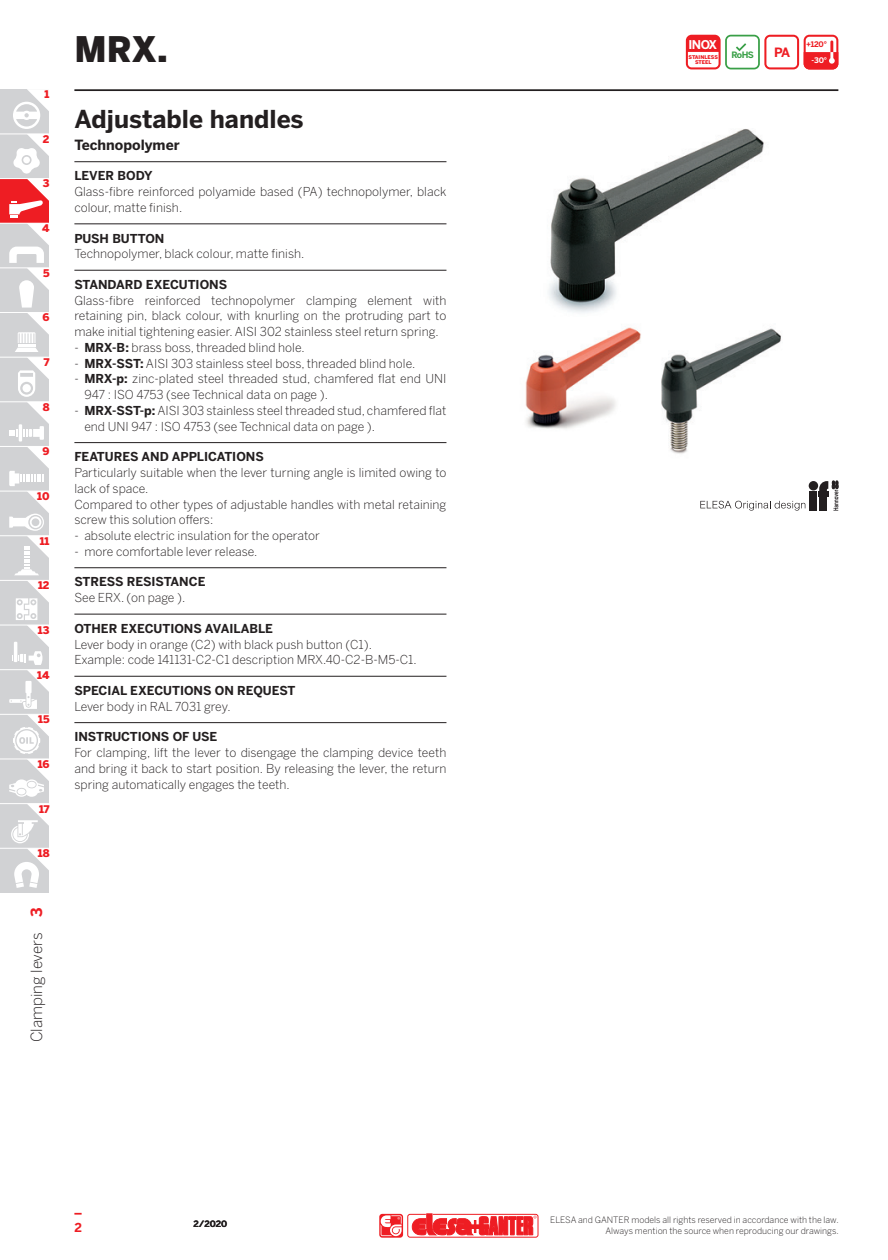
<style>
.page{position:relative;width:888px;height:1260px;background:#fff}
.page>*{position:absolute;margin:0;border:0;box-sizing:border-box;transform-origin:0 0}
.series{font:900 35px "Benton Sans";color:#231f20}
.subtitle_eg{font:700 24.5px "Benton Sans";color:#231f20}
.t1{font:300 15.4px "Benton Sans";color:#231f20}
.t2{font:700 15.4px "Benton Sans";color:#ee1d23}
.subtitle_eg_sec{font:700 14px "Benton Sans";color:#231f20}
.t3{font:700 12.78px "Benton Sans";color:#ee1d23}
.description{font:300 12.25px/15.8px "Benton Sans";color:#231f20}
.t4{font:700 12.25px "Benton Sans";color:#231f20}
.t5{font:700 12.25px "Benton Sans";color:#ee1d23}
.t6{font:700 12.08px "Benton Sans";color:#fff}
.t7{font:900 10.5px "Benton Sans";color:#ee1d23}
.t8{font:300 8.75px "Benton Sans";color:#231f20}
.t9{font:700 8.75px "Benton Sans";color:#231f20}
.t10{font:700 8.75px "Benton Sans";color:#399f47}
.t11{font:700 7.7px/15.9px "Benton Sans";color:#ee1d23;text-align:right}
.t12{font:900 5.08px/4.9px "Benton Sans";letter-spacing:-.005em;color:#ee1d23;text-align:center}
.s1{font-weight:700}
.s2{color:#fff}
</style>
<div class="page">
<svg style="left:74px;top:1213px;width:8px;height:2px"></svg>
<div style="left:407px;top:1214px;width:131px;height:24px;border:1px solid #ee1d23;border-radius:2px"></div>
<svg style="left:412px;top:1214px;width:125px;height:22px"></svg>
<svg style="left:379px;top:1214px;width:24px;height:24px"></svg>
<hr style="left:74px;top:89px;width:764px;height:2px;background:#231f20">
<div style="left:0;top:179px;width:49px;height:44px;background:#ee1d23"></div>
<div style="left:0;top:223px;width:49px;height:45px;background:#d1d2d4"></div>
<div style="left:0;top:134px;width:49px;height:45px;background:#d1d2d4"></div>
<div style="left:0;top:89px;width:49px;height:45px;background:#d1d2d4"></div>
<div style="left:0;top:268px;width:49px;height:45px;background:#d1d2d4"></div>
<div style="left:0;top:446px;width:49px;height:45px;background:#d1d2d4"></div>
<div style="left:0;top:625px;width:49px;height:45px;background:#d1d2d4"></div>
<div style="left:0;top:804px;width:49px;height:44px;background:#d1d2d4"></div>
<div style="left:0;top:313px;width:49px;height:44px;background:#d1d2d4"></div>
<div style="left:0;top:491px;width:49px;height:45px;background:#d1d2d4"></div>
<div style="left:0;top:670px;width:49px;height:44px;background:#d1d2d4"></div>
<div style="left:0;top:848px;width:49px;height:45px;background:#d1d2d4"></div>
<div style="left:0;top:357px;width:49px;height:45px;background:#d1d2d4"></div>
<div style="left:0;top:536px;width:49px;height:44px;background:#d1d2d4"></div>
<div style="left:0;top:714px;width:49px;height:45px;background:#d1d2d4"></div>
<div style="left:0;top:402px;width:49px;height:44px;background:#d1d2d4"></div>
<div style="left:0;top:580px;width:49px;height:45px;background:#d1d2d4"></div>
<div style="left:0;top:759px;width:49px;height:45px;background:#d1d2d4"></div>
<hr style="left:0;top:134px;width:49px;height:1px;background:#fff">
<hr style="left:0;top:357px;width:49px;height:1px;background:#fff">
<hr style="left:0;top:580px;width:49px;height:1px;background:#fff">
<hr style="left:0;top:803px;width:49px;height:1px;background:#fff">
<hr style="left:0;top:178px;width:49px;height:1px;background:#fff">
<hr style="left:0;top:401px;width:49px;height:1px;background:#fff">
<hr style="left:0;top:625px;width:49px;height:1px;background:#fff">
<hr style="left:0;top:848px;width:49px;height:1px;background:#fff">
<hr style="left:0;top:223px;width:49px;height:1px;background:#fff">
<hr style="left:0;top:446px;width:49px;height:1px;background:#fff">
<hr style="left:0;top:669px;width:49px;height:1px;background:#fff">
<hr style="left:0;top:267px;width:49px;height:1px;background:#fff">
<hr style="left:0;top:491px;width:49px;height:1px;background:#fff">
<hr style="left:0;top:535px;width:49px;height:1px;background:#fff">
<hr style="left:0;top:714px;width:49px;height:1px;background:#fff">
<hr style="left:0;top:759px;width:49px;height:1px;background:#fff">
<hr style="left:0;top:312px;width:49px;height:1px;background:#fff">
<svg style="left:11px;top:804px;width:38px;height:84px"></svg>
<svg style="left:9px;top:89px;width:40px;height:708px"></svg>
<svg style="left:686px;top:35px;width:152px;height:34px"></svg>
<hr style="left:74px;top:161px;width:372px;height:1px;background:#231f20">
<hr style="left:74px;top:224px;width:372px;height:1px;background:#231f20">
<hr style="left:74px;top:270px;width:372px;height:1px;background:#231f20">
<hr style="left:74px;top:442px;width:372px;height:1px;background:#231f20">
<hr style="left:74px;top:567px;width:372px;height:1px;background:#231f20">
<hr style="left:74px;top:614px;width:372px;height:1px;background:#231f20">
<hr style="left:74px;top:676px;width:372px;height:1px;background:#231f20">
<hr style="left:74px;top:722px;width:372px;height:1px;background:#231f20">
<img style="left:525px;top:129px;width:256px;height:325px">
<svg style="left:700px;top:501px;width:105px;height:10px"></svg>
<div style="left:810px;top:491px;width:7px;height:20px;background:#231f20"></div>
<div style="left:818px;top:491px;width:10px;height:6px;background:#231f20"></div>
<div style="left:809px;top:481px;width:9px;height:9px;background:#231f20;border-radius:50%"></div>
<svg style="left:819px;top:481px;width:19px;height:30px"></svg>
<p class="t7" style="left:45px;top:87px;width:6px">1</p>
<p class="t7" style="left:43px;top:131px;width:8px">2</p>
<p class="t7" style="left:43px;top:176px;width:8px">3</p>
<p class="t7" style="left:42px;top:220px;width:9px">4</p>
<p class="t7" style="left:43px;top:265px;width:8px">5</p>
<p class="t7" style="left:43px;top:310px;width:9px">6</p>
<p class="t7" style="left:44px;top:354px;width:7px">7</p>
<p class="t7" style="left:43px;top:399px;width:8px">8</p>
<p class="t7" style="left:43px;top:444px;width:9px">9</p>
<p class="t7" style="left:37px;top:488px;width:14px">10</p>
<p class="t7" style="left:40px;top:533px;width:11px">11</p>
<p class="t7" style="left:38px;top:578px;width:13px">12</p>
<p class="t7" style="left:38px;top:622px;width:13px">13</p>
<p class="t7" style="left:37px;top:667px;width:14px">14</p>
<p class="t7" style="left:38px;top:712px;width:13px">15</p>
<p class="t7" style="left:38px;top:756px;width:13px">16</p>
<p class="t7" style="left:39px;top:801px;width:12px">17</p>
<p class="t7" style="left:38px;top:846px;width:13px">18</p>
<p class="t2" style="left:25px;top:917px;width:11px;rotate:-90deg">3</p>
<p class="t1" style="left:26px;top:1042px;width:111px;rotate:-90deg">Clamping levers</p>
<p class="series" style="left:74px;top:23px;width:95px">MRX.</p>
<p class="subtitle_eg" style="left:74px;top:101px;width:231px">Adjustable handles</p>
<p class="subtitle_eg_sec" style="left:74px;top:134px;width:107px">Technopolymer</p>
<p class="t4" style="left:74px;top:167px;width:80px">LEVER BODY</p>
<p class="description" style="left:74px;top:183px;width:374px">Glass-fibre reinforced polyamide based (PA) technopolymer, black colour, matte finish.</p>
<p class="t4" style="left:74px;top:229px;width:92px">PUSH BUTTON</p>
<p class="description" style="left:74px;top:245px;width:232px">Technopolymer, black colour, matte finish.</p>
<p class="t4" style="left:74px;top:275px;width:154px">STANDARD EXECUTIONS</p>
<p class="description" style="left:74px;top:292px;width:374px;text-align:justify">Glass-fibre reinforced technopolymer clamping element with retaining pin, black colour, with knurling on the protruding part to make initial tightening easier. AISI 302 stainless steel return spring.</p>
<p class="description" style="left:74px;top:339px;width:232px">- <span class="s1">MRX-B:</span> brass boss, threaded blind hole.</p>
<p class="description" style="left:74px;top:355px;width:342px">- <span class="s1">MRX-SST:</span> AISI 303 stainless steel boss, threaded blind hole.</p>
<p class="description" style="left:84px;top:370px;width:364px;text-indent:-10px">- <span class="s1">MRX-p:</span> zinc-plated steel threaded stud, chamfered flat end UNI<br>947 : ISO 4753 (see Technical data on page ).</p>
<p class="description" style="left:84px;top:402px;width:364px;text-indent:-10px">- <span class="s1">MRX-SST-p:</span> AISI 303 stainless steel threaded stud, chamfered flat end UNI 947 : ISO 4753 (see Technical data on page ).</p>
<p class="t4" style="left:74px;top:448px;width:191px">FEATURES AND APPLICATIONS</p>
<p class="description" style="left:74px;top:464px;width:374px">Particularly suitable when the lever turning angle is limited owing to lack of space.</p>
<p class="description" style="left:74px;top:495px;width:374px">Compared to other types of adjustable handles with metal retaining screw this solution offers:</p>
<p class="description" style="left:74px;top:527px;width:247px">- absolute electric insulation for the operator</p>
<p class="description" style="left:74px;top:543px;width:184px">- more comfortable lever release.</p>
<p class="t4" style="left:74px;top:573px;width:133px">STRESS RESISTANCE</p>
<p class="description" style="left:74px;top:589px;width:112px">See ERX. (on page ).</p>
<p class="t4" style="left:74px;top:619px;width:200px">OTHER EXECUTIONS AVAILABLE</p>
<p class="description" style="left:74px;top:635px;width:299px">Lever body in orange (C2) with black push button (C1).</p>
<p class="description" style="left:74px;top:651px;width:344px">Example: code 141131-C2-C1 description MRX.40-C2-B-M5-C1.</p>
<p class="t4" style="left:74px;top:681px;width:223px">SPECIAL EXECUTIONS ON REQUEST</p>
<p class="description" style="left:74px;top:698px;width:158px">Lever body in RAL 7031 grey.</p>
<p class="t4" style="left:74px;top:728px;width:144px">INSTRUCTIONS OF USE</p>
<p class="description" style="left:74px;top:744px;width:374px;text-align:justify">For clamping, lift the lever to disengage the clamping device teeth and bring it back to start position. By releasing the lever, the return spring automatically engages the teeth.</p>
<p class="t6" style="left:689px;top:38px;width:30px">INOX</p>
<p class="t12" style="left:688px;top:55px;width:31px">STAINLESS<br>STEEL</p>
<p class="t10" style="left:731px;top:49px;width:24px">RoHS</p>
<p class="t3" style="left:774px;top:45px;width:18px">PA</p>
<p class="t11" style="left:806px;top:37px;width:22px">+120° <span class="s2">-30°</span></p>
<p class="t8" style="left:550px;top:1214px;width:290px">ELESA and GANTER models all rights reserved in accordance with the law.</p>
<p class="t9" style="left:193px;top:1218px;width:35px">2/2020</p>
<p class="t5" style="left:74px;top:1219px;width:9px">2</p>
<p class="t8" style="left:605px;top:1225px;width:235px">Always mention the source when reproducing our drawings.</p>
</div>
